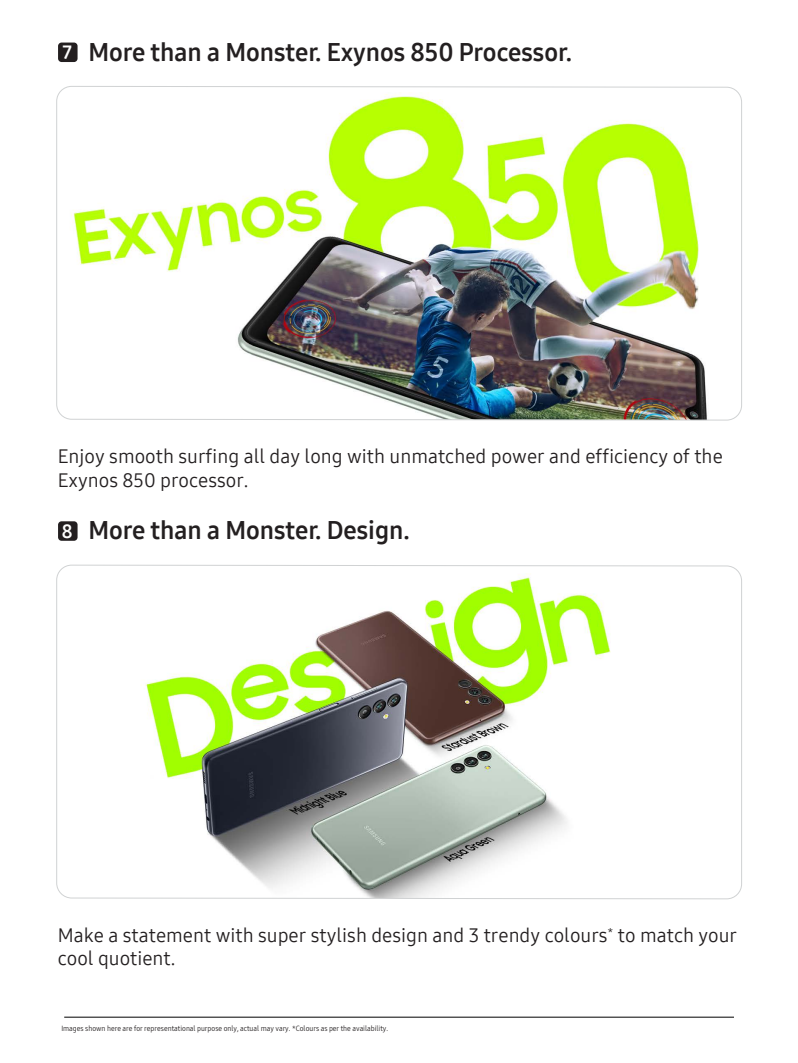
<style>
.page{position:relative;width:798px;height:1063px;background:#fff}
.page>*{position:absolute;margin:0;border:0;box-sizing:border-box;transform-origin:0 0}
.t1{font:25px "Samsung One 700";color:#231f20}
.t2{font:19.38px/23.2px "Samsung One 400";color:#231f20}
.t3{font:7.5px "Samsung One 400 C";color:#231f20}
.s1{font-size:18.75px;color:#fff}
</style>
<div class="page">
<img style="left:56px;top:86px;width:686px;height:335px">
<div style="left:58px;top:43px;width:19px;height:19px;background:#231f20;border-radius:4px"></div>
<svg style="left:56px;top:565px;width:686px;height:335px"></svg>
<div style="left:58px;top:521px;width:19px;height:20px;background:#231f20;border-radius:4px"></div>
<hr style="left:64px;top:1017px;width:669px;height:1px;background:#000">
<p class="t1" style="left:63px;top:35px;width:510px"><span class="s1">7</span> More than a Monster. Exynos 850 Processor.</p>
<p class="t2" style="left:58px;top:445px;width:666px">Enjoy smooth surfing all day long with unmatched power and efficiency of the<br>Exynos 850 processor.</p>
<p class="t1" style="left:62px;top:514px;width:349px"><span class="s1">8</span> More than a Monster. Design.</p>
<p class="t2" style="left:58px;top:923px;width:680px">Make a statement with super stylish design and 3 trendy colours<sup>*</sup> to match your cool quotient.</p>
<p class="t3" style="left:61px;top:1024px;width:328px">Images shown here are for representational purpose only, actual may vary. *Colours as per the availability.</p>
</div>
